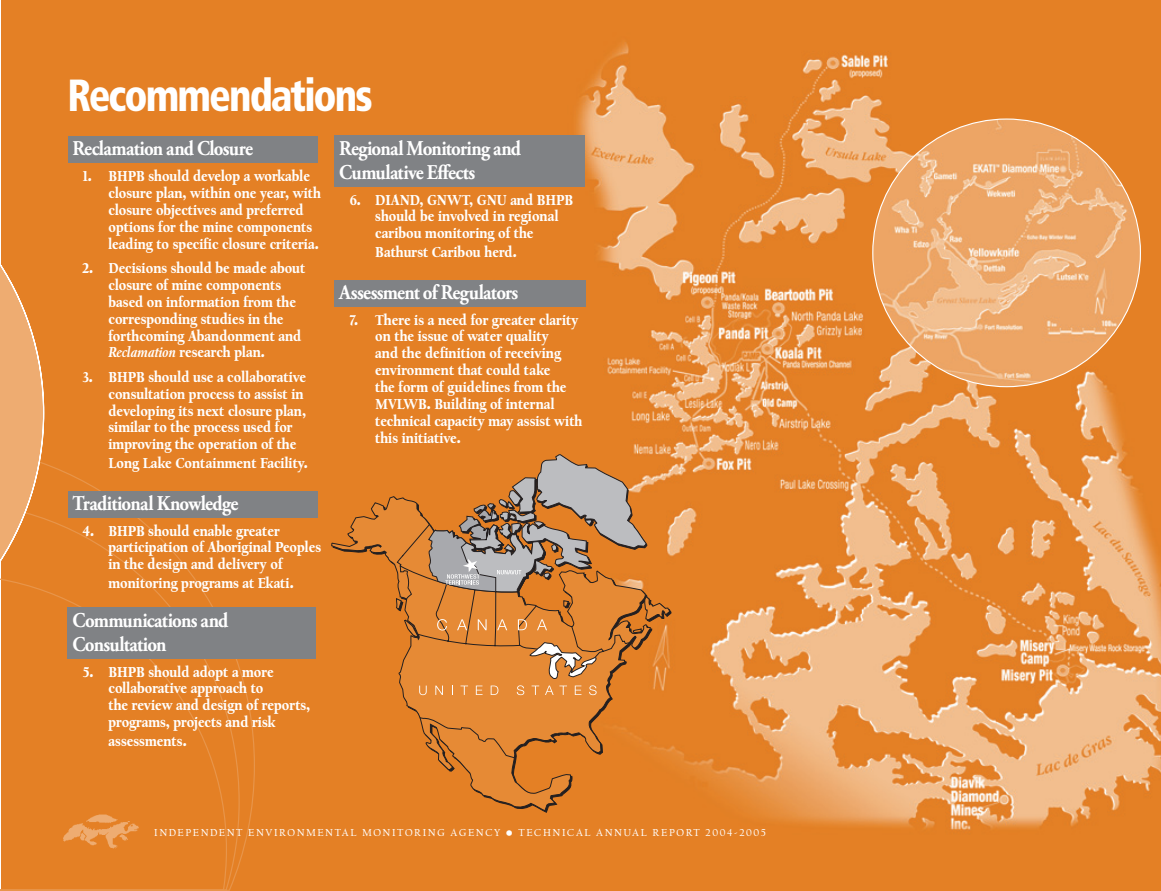
<style>
.page{position:relative;width:1161px;height:891px;background:#fff}
.page>*{position:absolute;margin:0;border:0;box-sizing:border-box;transform-origin:0 0}
.t1{font:900 condensed 45px "Frutiger";letter-spacing:-.05em;color:#fff;scale:.9 1}
.t2{font:700 21px/24px "Adobe Garamond Pro";letter-spacing:-.035em;color:#fff;scale:.9 1}
.t3{font:700 15px/16.8px "Californian Text";color:#fff;scale:.9 1}
.t4{font:10.5px "Californian Text";letter-spacing:.15em;color:#fff}
.s1{font-style:italic}
</style>
<div class="page">
<img style="left:2px;top:0;width:1159px;height:891px">
<div style="left:0;top:449px;width:256px;height:442px;background:#e48025"></div>
<svg style="left:0;top:249px;width:45px;height:323px;background:#eba05c"></svg>
<img style="left:63px;top:814px;width:75px;height:35px">
<div style="left:68px;top:136px;width:249px;height:26px;background:#808285"></div>
<div style="left:68px;top:491px;width:249px;height:27px;background:#808285"></div>
<div style="left:334px;top:281px;width:252px;height:26px;background:#808285"></div>
<div style="left:68px;top:607px;width:248px;height:52px;background:#808285"></div>
<div style="left:334px;top:135px;width:251px;height:52px;background:#808285"></div>
<svg style="left:332px;top:496px;width:319px;height:315px;background:#df7e27"></svg>
<svg style="left:397px;top:524px;width:233px;height:234px;background:#db8230"></svg>
<svg style="left:396px;top:598px;width:7px;height:13px"></svg>
<svg style="left:404px;top:620px;width:16px;height:18px"></svg>
<svg style="left:419px;top:686px;width:8px;height:9px"></svg>
<svg style="left:435px;top:686px;width:8px;height:9px"></svg>
<svg style="left:460px;top:686px;width:8px;height:9px"></svg>
<svg style="left:476px;top:686px;width:7px;height:9px"></svg>
<svg style="left:491px;top:686px;width:7px;height:9px"></svg>
<svg style="left:517px;top:685px;width:7px;height:10px"></svg>
<svg style="left:530px;top:642px;width:68px;height:53px;background:#d89558"></svg>
<svg style="left:428px;top:454px;width:243px;height:181px;background:#c88a53"></svg>
<img style="left:873px;top:119px;width:267px;height:268px;border-radius:50%">
<h1 class="t1" style="left:68px;top:77px;width:341px">Recommendations</h1>
<h2 class="t2" style="left:72px;top:138px;width:202px">Reclamation and Closure</h2>
<p class="t3" style="left:109px;top:169px;width:238px;text-indent:-26px">1. BHPB should develop a workable closure plan, within one year, with closure objectives and preferred options for the mine components leading to specific closure criteria.</p>
<p class="t3" style="left:109px;top:261px;width:220px;text-indent:-26px">2. Decisions should be made about closure of mine components based on information from the corresponding studies in the forthcoming Abandonment and<br><span class="s1">Reclamation</span> research plan.</p>
<p class="t3" style="left:109px;top:370px;width:221px;text-indent:-26px">3. BHPB should use a collaborative consultation process to assist in developing its next closure plan, similar to the process used for improving the operation of the</p>
<p class="t3" style="left:109px;top:455px;width:223px">Long Lake Containment Facility.</p>
<h2 class="t2" style="left:72px;top:493px;width:186px">Traditional Knowledge</h2>
<p class="t3" style="left:109px;top:523px;width:238px;text-indent:-26px">4. BHPB should enable greater participation of Aboriginal Peoples in the design and delivery of</p>
<p class="t3" style="left:109px;top:575px;width:207px">monitoring programs at Ekati.</p>
<h2 class="t2" style="left:72px;top:610px;width:175px">Communications and<br>Consultation</h2>
<p class="t3" style="left:109px;top:664px;width:226px;text-indent:-26px">5. BHPB should adopt a more collaborative approach to<br>the review and design of reports, programs, projects and risk</p>
<p class="t3" style="left:109px;top:733px;width:89px">assessments.</p>
<h2 class="t2" style="left:339px;top:138px;width:203px">Regional Monitoring and<br>Cumulative Effects</h2>
<p class="t3" style="left:375px;top:192px;width:221px;text-indent:-26px">6. DIAND, GNWT, GNU and BHPB should be involved in regional caribou monitoring of the</p>
<p class="t3" style="left:375px;top:244px;width:159px">Bathurst Caribou herd.</p>
<h2 class="t2" style="left:339px;top:282px;width:200px">Assessment of Regulators</h2>
<p class="t3" style="left:375px;top:312px;width:232px;text-indent:-26px">7. There is a need for greater clarity on the issue of water quality<br>and the definition of receiving environment that could take<br>the form of guidelines from the<br>MVLWB. Building of internal technical capacity may assist with this initiative.</p>
<p class="t4" style="left:154px;top:827px;width:613px">INDEPENDENT ENVIRONMENTAL MONITORING AGENCY • TECHNICAL ANNUAL REPORT 2004-2005</p>
</div>
